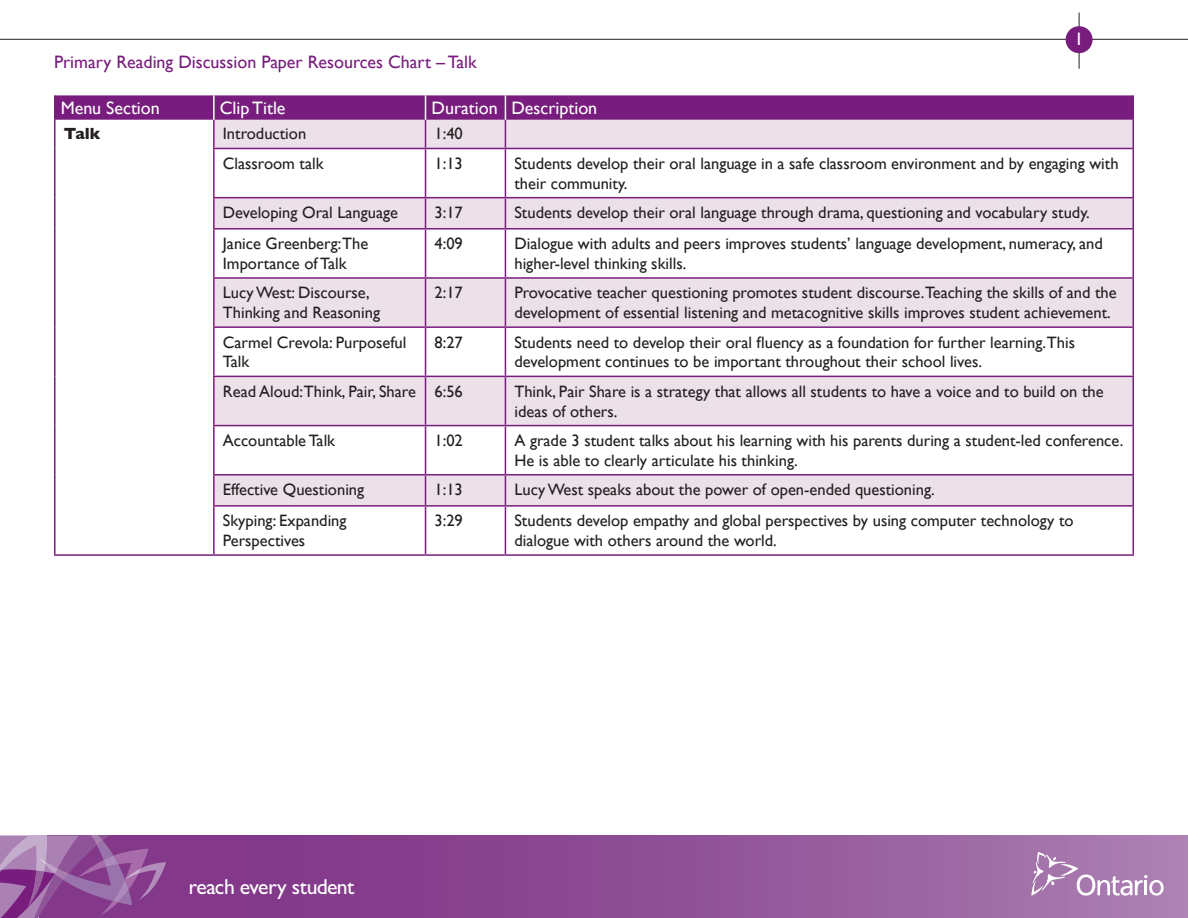
<style>
.page{position:relative;width:1188px;height:918px;background:#fff}
.page>*{position:absolute;margin:0;border:0;box-sizing:border-box;transform-origin:0 0}
.t1{font:500 21.75px "Gill Sans MT Pro";letter-spacing:-.03em;color:#fff}
.page_head{font:18px "Gill Sans";color:#781d7d}
.table_head{font:18px "Gill Sans";color:#fff}
.table_body{font:16.5px/19.8px "Gill Sans";color:#231f20}
.table_section_head{font:700 16.5px "Gill Sans";color:#231f20}
</style>
<div class="page">
<svg style="left:167px;top:836px;width:1021px;height:82px;background:#905297"></svg>
<svg style="left:0;top:836px;width:167px;height:82px;background:#93579b"></svg>
<svg style="left:1031px;top:852px;width:133px;height:44px;background:#b58ebb"></svg>
<hr style="left:1079px;top:13px;width:1px;height:56px;background:#231f20">
<hr style="left:0;top:39px;width:1188px;height:1px;background:#231f20">
<div style="left:1066px;top:26px;width:27px;height:27px;background:#781d7d;border-radius:50%"></div>
<svg style="left:215px;top:149px;width:917px;height:356px"></svg>
<hr style="left:54px;top:95px;width:2px;height:25px;background:#781d7d">
<hr style="left:1132px;top:95px;width:2px;height:25px;background:#781d7d">
<hr style="left:54px;top:120px;width:2px;height:28px;background:#781d7d">
<svg style="left:55px;top:95px;width:1078px;height:53px;background:#b788b8"></svg>
<hr style="left:1132px;top:120px;width:2px;height:28px;background:#781d7d">
<hr style="left:54px;top:148px;width:2px;height:50px;background:#781d7d">
<hr style="left:213px;top:148px;width:213px;height:1px;background:#781d7d">
<hr style="left:213px;top:149px;width:2px;height:48px;background:#781d7d">
<hr style="left:426px;top:148px;width:79px;height:1px;background:#781d7d">
<hr style="left:425px;top:149px;width:1px;height:48px;background:#781d7d">
<hr style="left:505px;top:148px;width:629px;height:1px;background:#781d7d">
<hr style="left:505px;top:149px;width:1px;height:48px;background:#781d7d">
<hr style="left:1132px;top:149px;width:2px;height:48px;background:#781d7d">
<hr style="left:54px;top:198px;width:2px;height:31px;background:#781d7d">
<hr style="left:213px;top:197px;width:213px;height:1px;background:#781d7d">
<hr style="left:213px;top:198px;width:2px;height:30px;background:#781d7d">
<hr style="left:426px;top:197px;width:79px;height:1px;background:#781d7d">
<hr style="left:425px;top:198px;width:1px;height:30px;background:#781d7d">
<hr style="left:505px;top:197px;width:629px;height:1px;background:#781d7d">
<hr style="left:505px;top:198px;width:1px;height:30px;background:#781d7d">
<hr style="left:1132px;top:198px;width:2px;height:30px;background:#781d7d">
<hr style="left:54px;top:229px;width:2px;height:49px;background:#781d7d">
<hr style="left:213px;top:228px;width:213px;height:2px;background:#781d7d">
<hr style="left:213px;top:230px;width:2px;height:47px;background:#781d7d">
<hr style="left:426px;top:228px;width:79px;height:2px;background:#781d7d">
<hr style="left:425px;top:230px;width:1px;height:47px;background:#781d7d">
<hr style="left:505px;top:228px;width:629px;height:2px;background:#781d7d">
<hr style="left:505px;top:230px;width:1px;height:47px;background:#781d7d">
<hr style="left:1132px;top:230px;width:2px;height:47px;background:#781d7d">
<hr style="left:54px;top:278px;width:2px;height:49px;background:#781d7d">
<hr style="left:213px;top:277px;width:213px;height:2px;background:#781d7d">
<hr style="left:213px;top:279px;width:2px;height:47px;background:#781d7d">
<hr style="left:426px;top:277px;width:79px;height:2px;background:#781d7d">
<hr style="left:425px;top:279px;width:1px;height:47px;background:#781d7d">
<hr style="left:505px;top:277px;width:629px;height:2px;background:#781d7d">
<hr style="left:505px;top:279px;width:1px;height:47px;background:#781d7d">
<hr style="left:1132px;top:279px;width:2px;height:47px;background:#781d7d">
<hr style="left:54px;top:327px;width:2px;height:49px;background:#781d7d">
<hr style="left:213px;top:326px;width:213px;height:2px;background:#781d7d">
<hr style="left:213px;top:328px;width:2px;height:48px;background:#781d7d">
<hr style="left:426px;top:326px;width:79px;height:2px;background:#781d7d">
<hr style="left:425px;top:328px;width:1px;height:48px;background:#781d7d">
<hr style="left:505px;top:326px;width:629px;height:2px;background:#781d7d">
<hr style="left:505px;top:328px;width:1px;height:48px;background:#781d7d">
<hr style="left:1132px;top:328px;width:2px;height:48px;background:#781d7d">
<hr style="left:54px;top:376px;width:2px;height:50px;background:#781d7d">
<hr style="left:213px;top:376px;width:213px;height:1px;background:#781d7d">
<hr style="left:213px;top:377px;width:2px;height:48px;background:#781d7d">
<hr style="left:426px;top:376px;width:79px;height:1px;background:#781d7d">
<hr style="left:425px;top:377px;width:1px;height:48px;background:#781d7d">
<hr style="left:505px;top:376px;width:629px;height:1px;background:#781d7d">
<hr style="left:505px;top:377px;width:1px;height:48px;background:#781d7d">
<hr style="left:1132px;top:377px;width:2px;height:48px;background:#781d7d">
<hr style="left:54px;top:426px;width:2px;height:49px;background:#781d7d">
<hr style="left:213px;top:425px;width:213px;height:1px;background:#781d7d">
<hr style="left:213px;top:426px;width:2px;height:48px;background:#781d7d">
<hr style="left:426px;top:425px;width:79px;height:1px;background:#781d7d">
<hr style="left:425px;top:426px;width:1px;height:48px;background:#781d7d">
<hr style="left:505px;top:425px;width:629px;height:1px;background:#781d7d">
<hr style="left:505px;top:426px;width:1px;height:48px;background:#781d7d">
<hr style="left:1132px;top:426px;width:2px;height:48px;background:#781d7d">
<hr style="left:54px;top:475px;width:2px;height:31px;background:#781d7d">
<hr style="left:213px;top:474px;width:213px;height:2px;background:#781d7d">
<hr style="left:213px;top:476px;width:2px;height:29px;background:#781d7d">
<hr style="left:426px;top:474px;width:79px;height:2px;background:#781d7d">
<svg style="left:425px;top:476px;width:1px;height:29px"></svg>
<hr style="left:505px;top:474px;width:629px;height:2px;background:#781d7d">
<svg style="left:505px;top:476px;width:1px;height:29px"></svg>
<hr style="left:1132px;top:476px;width:2px;height:29px;background:#781d7d">
<hr style="left:54px;top:506px;width:2px;height:48px;background:#781d7d">
<hr style="left:213px;top:505px;width:213px;height:2px;background:#781d7d">
<hr style="left:213px;top:507px;width:2px;height:47px;background:#781d7d">
<hr style="left:426px;top:505px;width:79px;height:2px;background:#781d7d">
<hr style="left:425px;top:507px;width:1px;height:47px;background:#781d7d">
<hr style="left:505px;top:505px;width:629px;height:2px;background:#781d7d">
<hr style="left:505px;top:507px;width:1px;height:47px;background:#781d7d">
<hr style="left:1132px;top:507px;width:2px;height:47px;background:#781d7d">
<hr style="left:54px;top:554px;width:160px;height:2px;background:#781d7d">
<hr style="left:214px;top:554px;width:212px;height:2px;background:#781d7d">
<hr style="left:426px;top:554px;width:79px;height:2px;background:#781d7d">
<hr style="left:505px;top:554px;width:629px;height:2px;background:#781d7d">
<p class="table_head" style="left:1075px;top:28px;width:10px">1</p>
<p class="page_head" style="left:54px;top:51px;width:424px">Primary Reading Discussion Paper Resources Chart – Talk</p>
<p class="table_head" style="left:61px;top:97px;width:101px">Menu Section</p>
<p class="table_head" style="left:220px;top:97px;width:67px">Clip Title</p>
<p class="table_head" style="left:432px;top:97px;width:68px">Duration</p>
<p class="table_head" style="left:511px;top:97px;width:87px">Description</p>
<p class="table_section_head" style="left:64px;top:124px;width:38px">Talk</p>
<p class="table_body" style="left:223px;top:124px;width:85px">Introduction</p>
<p class="table_body" style="left:435px;top:124px;width:30px">1:40</p>
<p class="table_body" style="left:223px;top:153px;width:102px">Classroom talk</p>
<p class="table_body" style="left:435px;top:153px;width:30px">1:13</p>
<p class="table_body" style="left:514px;top:153px;width:606px">Students develop their oral language in a safe classroom environment and by engaging with their community.</p>
<p class="table_body" style="left:223px;top:202px;width:177px">Developing Oral Language</p>
<p class="table_body" style="left:435px;top:202px;width:30px">3:17</p>
<p class="table_body" style="left:514px;top:202px;width:577px">Students develop their oral language through drama, questioning and vocabulary study.</p>
<p class="table_body" style="left:223px;top:234px;width:147px">Janice Greenberg:The<br>Importance of Talk</p>
<p class="table_body" style="left:435px;top:234px;width:30px">4:09</p>
<p class="table_body" style="left:514px;top:234px;width:590px">Dialogue with adults and peers improves students’ language development, numeracy, and higher-level thinking skills.</p>
<p class="table_body" style="left:223px;top:283px;width:159px">Lucy West: Discourse,<br>Thinking and Reasoning</p>
<p class="table_body" style="left:435px;top:283px;width:30px">2:17</p>
<p class="table_body" style="left:514px;top:283px;width:604px">Provocative teacher questioning promotes student discourse.Teaching the skills of and the development of essential listening and metacognitive skills improves student achievement.</p>
<p class="table_body" style="left:223px;top:332px;width:185px">Carmel Crevola: Purposeful<br>Talk</p>
<p class="table_body" style="left:435px;top:332px;width:30px">8:27</p>
<p class="table_body" style="left:514px;top:332px;width:562px">Students need to develop their oral fluency as a foundation for further learning.This development continues to be important throughout their school lives.</p>
<p class="table_body" style="left:223px;top:381px;width:195px">Read Aloud:Think, Pair, Share</p>
<p class="table_body" style="left:435px;top:381px;width:30px">6:56</p>
<p class="table_body" style="left:514px;top:381px;width:591px">Think, Pair Share is a strategy that allows all students to have a voice and to build on the ideas of others.</p>
<p class="table_body" style="left:223px;top:430px;width:114px">Accountable Talk</p>
<p class="table_body" style="left:435px;top:430px;width:30px">1:02</p>
<p class="table_body" style="left:514px;top:430px;width:610px">A grade 3 student talks about his learning with his parents during a student-led conference.<br>He is able to clearly articulate his thinking.</p>
<p class="table_body" style="left:223px;top:480px;width:143px">Effective Questioning</p>
<p class="table_body" style="left:435px;top:480px;width:30px">1:13</p>
<p class="table_body" style="left:514px;top:480px;width:422px">Lucy West speaks about the power of open-ended questioning.</p>
<p class="table_body" style="left:223px;top:511px;width:125px">Skyping: Expanding<br>Perspectives</p>
<p class="table_body" style="left:435px;top:511px;width:30px">3:29</p>
<p class="table_body" style="left:514px;top:511px;width:561px">Students develop empathy and global perspectives by using computer technology to dialogue with others around the world.</p>
<p class="t1" style="left:189px;top:874px;width:168px">reach every student</p>
</div>
